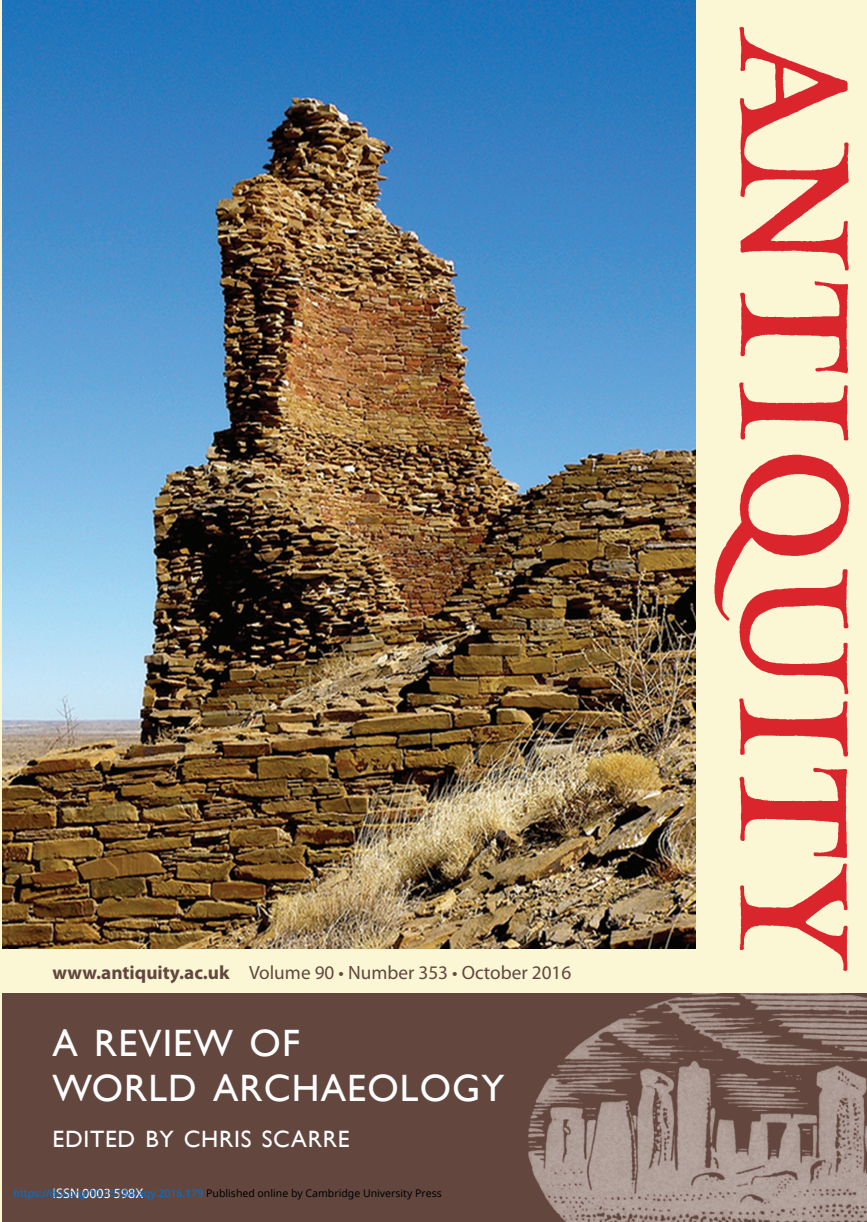
<style>
.page{position:relative;width:867px;height:1222px;background:#fff}
.page>*{position:absolute;margin:0;border:0;box-sizing:border-box;transform-origin:0 0}
.t1{font:38.15px/45.5px "Gill Sans";letter-spacing:.03em;color:#fff}
.t2{font:23.62px "Gill Sans";letter-spacing:.03em;color:#fff}
.t3{font:19.25px "Myriad Pro";color:#62473f}
.t4{font:14px "Myriad Pro";color:#fff}
.t5{font:10.5px "Noto Sans";color:#000}
.s1{font-weight:700}
.s2{color:#0172cf}
</style>
<div class="page">
<svg style="left:0;top:0;width:3px;height:1221px;background:#ccd2c2"></svg>
<div style="left:3px;top:0;width:863px;height:1221px;background:#fbf6d4"></div>
<img style="left:3px;top:993px;width:863px;height:228px">
<img style="left:714px;top:27px;width:135px;height:945px">
<img style="left:3px;top:0;width:692px;height:948px">
<h3 class="t3" style="left:52px;top:965px;width:520px"><span class="s1">www.antiquity.ac.uk</span> Volume 90 • Number 353 • October 2016</h3>
<h1 class="t1" style="left:52px;top:1019px;width:453px">A REVIEW OF<br>WORLD ARCHAEOLOGY</h1>
<h2 class="t2" style="left:52px;top:1124px;width:298px">EDITED BY CHRIS SCARRE</h2>
<h3 class="t4" style="left:53px;top:1187px;width:92px">ISSN 0003 598X</h3>
<p class="t5" style="left:14px;top:1185px;width:429px"><span class="s2">https://doi.org/10.15184/aqy.2016.179</span> Published online by Cambridge University Press</p>
</div>
